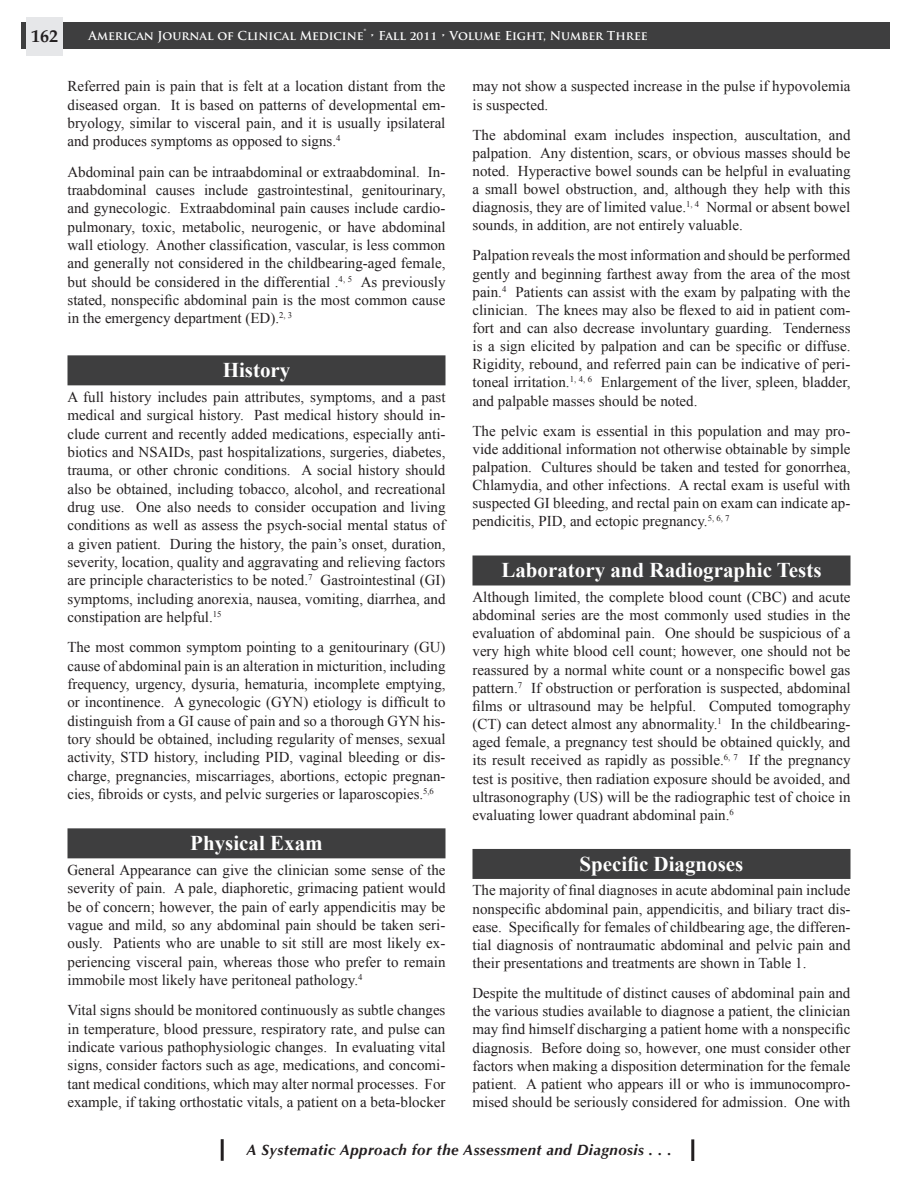
<style>
.page{position:relative;width:918px;height:1188px;background:#fff}
.page>*{position:absolute;margin:0;border:0;box-sizing:border-box;transform-origin:0 0}
.Rev_Sub_Head{font:700 21px "Times New Roman";color:#fff}
.t1{font:700 18px "Palatino";color:#231f20}
.Body_Text{font:15px/18.3px "Times New Roman";color:#231f20;text-align:justify}
.t2{font:italic 700 15px "Optima";letter-spacing:.03em;color:#231f20}
.t3{font:700 12px "Trajan Pro";color:#fff}
</style>
<div class="page">
<div style="left:21px;top:22px;width:869px;height:27px;background:#3e3e3f"></div>
<div style="left:26px;top:17px;width:37px;height:39px;background:#e6e7e9"></div>
<hr style="left:221px;top:1139px;width:3px;height:22px;background:#231f20">
<hr style="left:691px;top:1139px;width:3px;height:22px;background:#231f20">
<div style="left:68px;top:355px;width:378px;height:30px;background:#3e3e3f"></div>
<div style="left:68px;top:828px;width:378px;height:30px;background:#3e3e3f"></div>
<div style="left:472px;top:556px;width:378px;height:30px;background:#3e3e3f"></div>
<div style="left:472px;top:849px;width:378px;height:30px;background:#3e3e3f"></div>
<p class="t1" style="left:31px;top:21px;width:28px">162</p>
<p class="t3" style="left:89px;top:28px;width:561px">American Journal of Clinical Medicine® • Fall 2011 • Volume Eight, Number Three</p>
<p class="Body_Text" style="left:68px;top:77px;width:380px">Referred pain is pain that is felt at a location distant from the diseased organ. It is based on patterns of developmental em&shy;bryology, similar to visceral pain, and it is usually ipsilateral and produces symptoms as opposed to signs.<sup>4</sup></p>
<p class="Body_Text" style="left:68px;top:162px;width:380px">Abdominal pain can be intraabdominal or extraabdominal. In&shy;traabdominal causes include gastrointestinal, genitourinary, and gynecologic. Extraabdominal pain causes include cardio&shy;pulmonary, toxic, metabolic, neurogenic, or have abdominal wall etiology. Another classification, vascular, is less common and generally not considered in the childbearing-aged female, but should be considered in the differential .<sup>4,</sup> <sup>5</sup> As previously stated, nonspecific abdominal pain is the most common cause in the emergency department (ED).<sup>2,</sup> <sup>3</sup></p>
<p class="Rev_Sub_Head" style="left:223px;top:355px;width:69px">History</p>
<p class="Body_Text" style="left:68px;top:388px;width:380px">A full history includes pain attributes, symptoms, and a past medical and surgical history. Past medical history should in&shy;clude current and recently added medications, especially anti&shy;biotics and NSAIDs, past hospitalizations, surgeries, diabetes, trauma, or other chronic conditions. A social history should also be obtained, including tobacco, alcohol, and recreational drug use. One also needs to consider occupation and living conditions as well as assess the psych-social mental status of a given patient. During the history, the pain’s onset, duration, severity, location, quality and aggravating and relieving factors are principle characteristics to be noted.<sup>7</sup> Gastrointestinal (GI) symptoms, including anorexia, nausea, vomiting, diarrhea, and constipation are helpful.<sup>15</sup></p>
<p class="Body_Text" style="left:68px;top:638px;width:380px">The most common symptom pointing to a genitourinary (GU) cause of abdominal pain is an alteration in micturition, including frequency, urgency, dysuria, hematuria, incomplete emptying, or incontinence. A gynecologic (GYN) etiology is difficult to distinguish from a GI cause of pain and so a thorough GYN his&shy;tory should be obtained, including regularity of menses, sexual activity, STD history, including PID, vaginal bleeding or dis&shy;charge, pregnancies, miscarriages, abortions, ectopic pregnan&shy;cies, fibroids or cysts, and pelvic surgeries or laparoscopies.<sup>5,6</sup></p>
<p class="Rev_Sub_Head" style="left:190px;top:828px;width:134px">Physical Exam</p>
<p class="Body_Text" style="left:68px;top:861px;width:380px">General Appearance can give the clinician some sense of the severity of pain. A pale, diaphoretic, grimacing patient would be of concern; however, the pain of early appendicitis may be vague and mild, so any abdominal pain should be taken seri&shy;ously. Patients who are unable to sit still are most likely ex&shy;periencing visceral pain, whereas those who prefer to remain immobile most likely have peritoneal pathology.<sup>4</sup></p>
<p class="Body_Text" style="left:68px;top:1001px;width:380px">Vital signs should be monitored continuously as subtle changes in temperature, blood pressure, respiratory rate, and pulse can indicate various pathophysiologic changes. In evaluating vital signs, consider factors such as age, medications, and concomi&shy;tant medical conditions, which may alter normal processes. For example, if taking orthostatic vitals, a patient on a beta-blocker</p>
<p class="Body_Text" style="left:472px;top:77px;width:380px">may not show a suspected increase in the pulse if hypovolemia is suspected.</p>
<p class="Body_Text" style="left:472px;top:125px;width:380px">The abdominal exam includes inspection, auscultation, and palpation. Any distention, scars, or obvious masses should be noted. Hyperactive bowel sounds can be helpful in evaluating a small bowel obstruction, and, although they help with this diagnosis, they are of limited value.<sup>1,</sup> <sup>4</sup> Normal or absent bowel sounds, in addition, are not entirely valuable.</p>
<p class="Body_Text" style="left:472px;top:246px;width:380px">Palpation reveals the most information and should be performed gently and beginning farthest away from the area of the most pain.<sup>4</sup> Patients can assist with the exam by palpating with the clinician. The knees may also be flexed to aid in patient com&shy;fort and can also decrease involuntary guarding. Tenderness is a sign elicited by palpation and can be specific or diffuse.<br>Rigidity, rebound, and referred pain can be indicative of peri&shy;toneal irritation.<sup>1,</sup> <sup>4,</sup> <sup>6</sup> Enlargement of the liver, spleen, bladder, and palpable masses should be noted.</p>
<p class="Body_Text" style="left:472px;top:421px;width:380px">The pelvic exam is essential in this population and may pro&shy;vide additional information not otherwise obtainable by simple palpation. Cultures should be taken and tested for gonorrhea, Chlamydia, and other infections. A rectal exam is useful with suspected GI bleeding, and rectal pain on exam can indicate ap&shy;pendicitis, PID, and ectopic pregnancy.<sup>5,</sup> <sup>6,</sup> <sup>7</sup></p>
<p class="Rev_Sub_Head" style="left:501px;top:556px;width:322px">Laboratory and Radiographic Tests</p>
<p class="Body_Text" style="left:472px;top:588px;width:380px">Although limited, the complete blood count (CBC) and acute abdominal series are the most commonly used studies in the evaluation of abdominal pain. One should be suspicious of a very high white blood cell count; however, one should not be reassured by a normal white count or a nonspecific bowel gas pattern.<sup>7</sup> If obstruction or perforation is suspected, abdominal films or ultrasound may be helpful. Computed tomography (CT) can detect almost any abnormality.<sup>1</sup> In the childbearing&shy;aged female, a pregnancy test should be obtained quickly, and its result received as rapidly as possible.<sup>6,</sup> <sup>7</sup> If the pregnancy test is positive, then radiation exposure should be avoided, and ultrasonography (US) will be the radiographic test of choice in evaluating lower quadrant abdominal pain.<sup>6</sup></p>
<p class="Rev_Sub_Head" style="left:580px;top:849px;width:165px">Specific Diagnoses</p>
<p class="Body_Text" style="left:472px;top:881px;width:379px">The majority of final diagnoses in acute abdominal pain include nonspecific abdominal pain, appendicitis, and biliary tract dis&shy;ease. Specifically for females of childbearing age, the differen&shy;tial diagnosis of nontraumatic abdominal and pelvic pain and their presentations and treatments are shown in Table 1.</p>
<p class="Body_Text" style="left:472px;top:984px;width:379px">Despite the multitude of distinct causes of abdominal pain and the various studies available to diagnose a patient, the clinician may find himself discharging a patient home with a nonspecific diagnosis. Before doing so, however, one must consider other factors when making a disposition determination for the female patient. A patient who appears ill or who is immunocompro&shy;mised should be seriously considered for admission. One with</p>
<p class="t2" style="left:246px;top:1141px;width:427px">A Systematic Approach for the Assessment and Diagnosis . . .</p>
</div>
